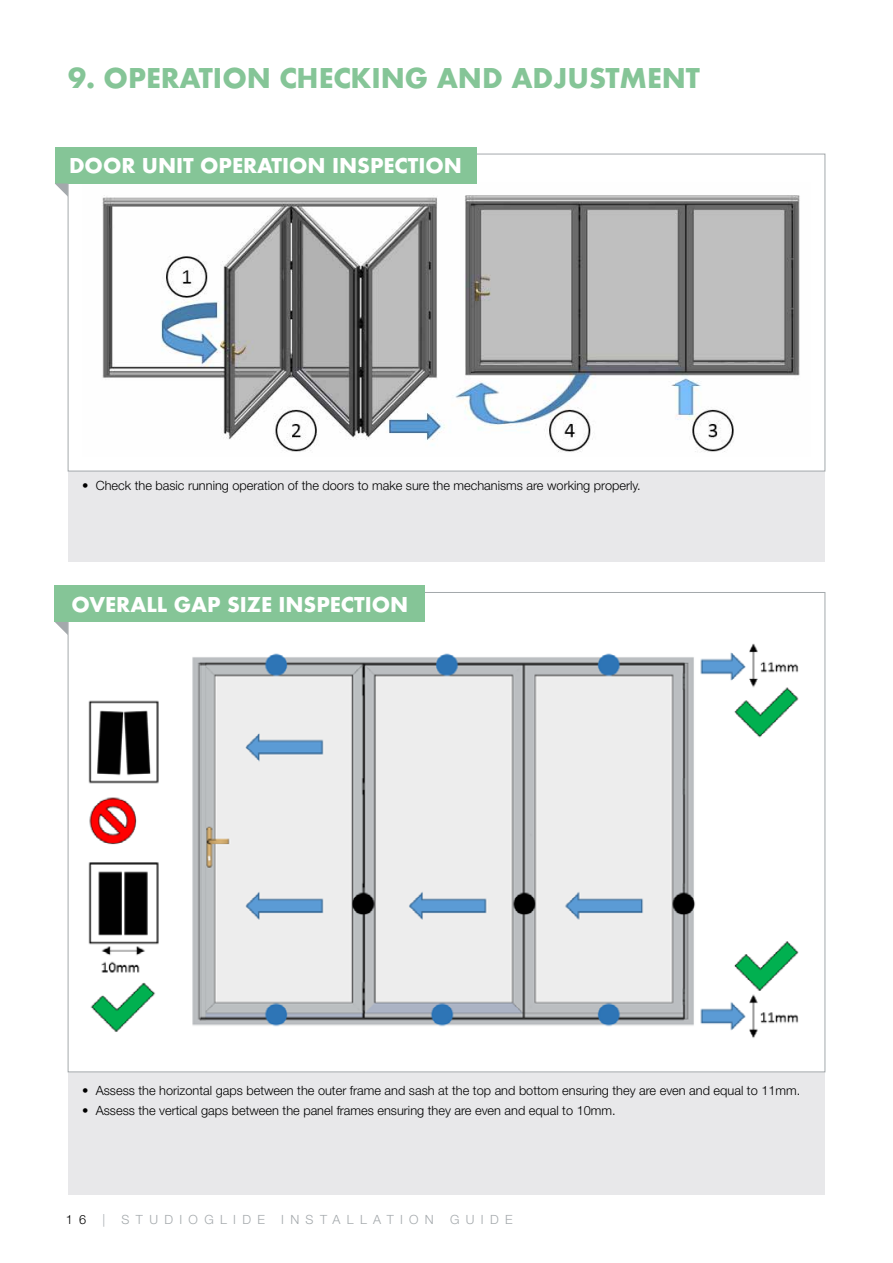
<style>
.page{position:relative;width:893px;height:1263px;background:#fff}
.page>*{position:absolute;margin:0;border:0;box-sizing:border-box;transform-origin:0 0}
.t1{font:30px "Futura Bld";color:#85c597}
.t2{font:22.5px "Futura Bld";color:#fff}
.t3{font:300 12.75px "Helvetica Neue LT Std";color:#000}
.t4{font:300 12.75px "Helvetica Neue LT Std";letter-spacing:.5em;color:#a4a9ac}
</style>
<div class="page">
<div style="left:68px;top:471px;width:757px;height:91px;background:#e8e8ea"></div>
<div style="left:68px;top:1072px;width:757px;height:123px;background:#e8e8ea"></div>
<img style="left:82px;top:183px;width:718px;height:269px">
<img style="left:88px;top:643px;width:711px;height:395px">
<div style="left:55px;top:147px;width:421px;height:36px;background:#85c597"></div>
<svg style="left:55px;top:183px;width:13px;height:14px"></svg>
<div style="left:55px;top:586px;width:370px;height:36px;background:#85c597"></div>
<svg style="left:55px;top:622px;width:13px;height:13px"></svg>
<h1 class="t1" style="left:68px;top:58px;width:633px">9. OPERATION CHECKING AND ADJUSTMENT</h1>
<h2 class="t2" style="left:69px;top:151px;width:394px">DOOR UNIT OPERATION INSPECTION</h2>
<p class="t3" style="left:82px;top:477px;width:560px">• Check the basic running operation of the doors to make sure the mechanisms are working properly.</p>
<h2 class="t2" style="left:72px;top:589px;width:338px">OVERALL GAP SIZE INSPECTION</h2>
<p class="t3" style="left:82px;top:1083px;width:719px">• Assess the horizontal gaps between the outer frame and sash at the top and bottom ensuring they are even and equal to 11mm.</p>
<p class="t3" style="left:82px;top:1102px;width:535px">• Assess the vertical gaps between the panel frames ensuring they are even and equal to 10mm.</p>
<p class="t3" style="left:66px;top:1212px;width:22px">1 6</p>
<p class="t4" style="left:103px;top:1212px;width:4px">|</p>
<p class="t4" style="left:122px;top:1212px;width:145px">STUDIOGLIDE</p>
<p class="t4" style="left:281px;top:1212px;width:154px">INSTALLATION</p>
<p class="t4" style="left:450px;top:1212px;width:64px">GUIDE</p>
</div>
